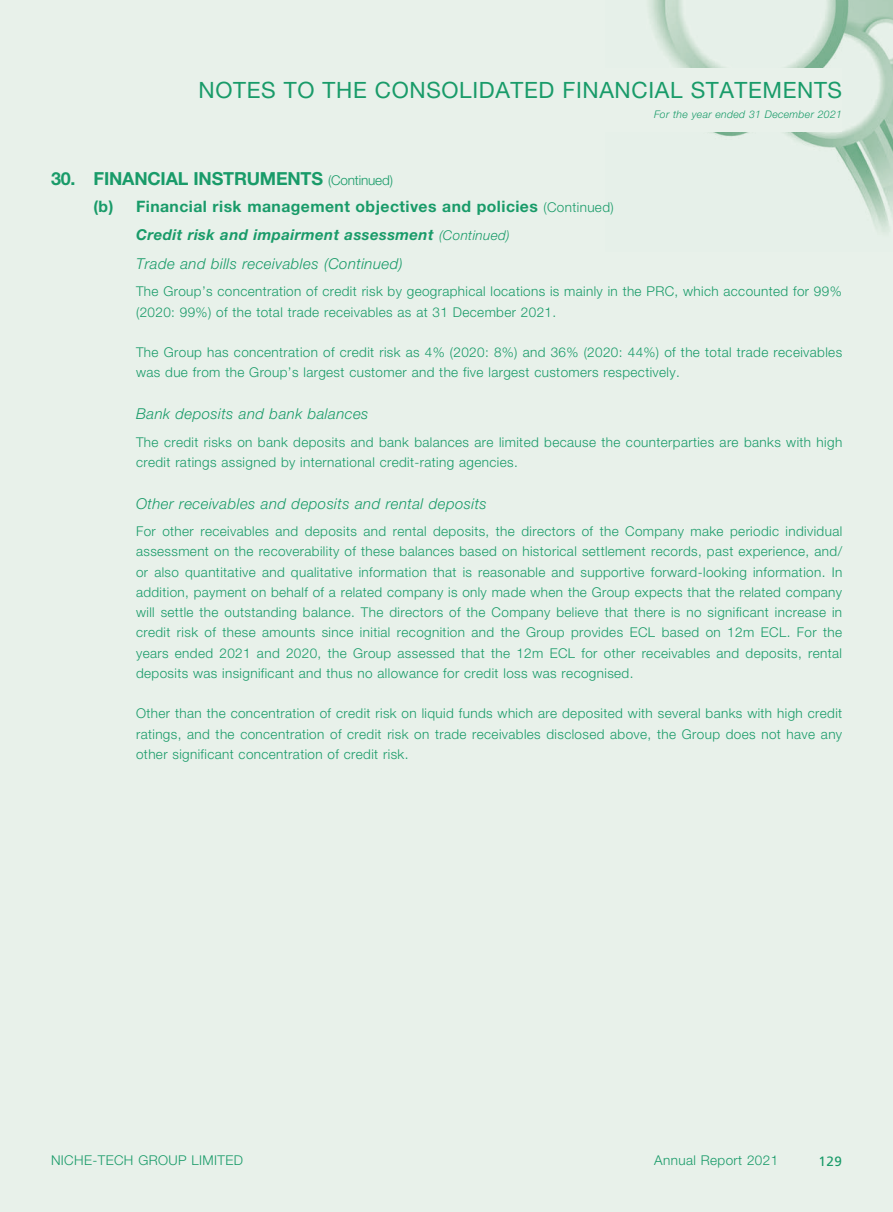
<style>
.page{position:relative;width:893px;height:1212px;background:#e8f1ea}
.page>*{position:absolute;margin:0;border:0;box-sizing:border-box;transform-origin:0 0}
.t1{font:22.5px "Helvetica Neue LT Std";letter-spacing:.03em;color:#199b69}
.t2{font:700 18px "Helvetica Neue LT Std";letter-spacing:-.01em;color:#199b69}
.t3{font:700 15.75px "Helvetica Neue LT Std";letter-spacing:.03em;color:#199b69}
.t4{font:italic 300 15px/28.8px "Helvetica Neue LT Std";letter-spacing:.03em;color:#199b69}
.t5{font:300 13.5px/20.2px "Helvetica Neue LT Std";letter-spacing:.03em;color:#199b69}
.t6{font:13.5px "Frutiger LT Std";color:#199b69}
.t7{font:italic 300 10.5px "Helvetica Neue LT Std";letter-spacing:.03em;color:#199b69}
.s1{font-weight:300;font-size:13.5px}
.s2{font-weight:700}
.s3{font-size:13.5px}
</style>
<div class="page">
<img style="left:649px;top:0;width:244px;height:232px">
<div style="left:51px;top:68px;width:791px;height:64px;background:#e8f1ea"></div>
<h1 class="t1" style="left:199px;top:77px;width:645px">NOTES TO THE CONSOLIDATED FINANCIAL STATEMENTS</h1>
<p class="t7" style="left:654px;top:108px;width:190px">For the year ended 31 December 2021</p>
<h2 class="t2" style="left:51px;top:167px;width:343px">30. FINANCIAL INSTRUMENTS <span class="s1">(Continued)</span></h2>
<p class="t3" style="left:94px;top:197px;width:522px">(b) Financial risk management objectives and policies <span class="s1">(Continued)</span></p>
<p class="t4" style="left:136px;top:220px;width:375px"><span class="s2">Credit risk and impairment assessment</span> <span class="s3">(Continued)<br></span>Trade and bills receivables (Continued)</p>
<p class="t5" style="left:136px;top:281px;width:707px">The Group’s concentration of credit risk by geographical locations is mainly in the PRC, which accounted for 99% (2020: 99%) of the total trade receivables as at 31 December 2021.</p>
<p class="t5" style="left:136px;top:342px;width:708px">The Group has concentration of credit risk as 4% (2020: 8%) and 36% (2020: 44%) of the total trade receivables was due from the Group’s largest customer and the five largest customers respectively.</p>
<p class="t4" style="left:136px;top:399px;width:234px">Bank deposits and bank balances</p>
<p class="t5" style="left:136px;top:431px;width:708px">The credit risks on bank deposits and bank balances are limited because the counterparties are banks with high credit ratings assigned by international credit-rating agencies.</p>
<p class="t4" style="left:136px;top:489px;width:352px">Other receivables and deposits and rental deposits</p>
<p class="t5" style="left:136px;top:521px;width:708px;text-align:justify">For other receivables and deposits and rental deposits, the directors of the Company make periodic individual assessment on the recoverability of these balances based on historical settlement records, past experience, and/ or also quantitative and qualitative information that is reasonable and supportive forward-looking information. In addition, payment on behalf of a related company is only made when the Group expects that the related company will settle the outstanding balance. The directors of the Company believe that there is no significant increase in credit risk of these amounts since initial recognition and the Group provides ECL based on 12m ECL. For the years ended 2021 and 2020, the Group assessed that the 12m ECL for other receivables and deposits, rental deposits was insignificant and thus no allowance for credit loss was recognised.</p>
<p class="t5" style="left:136px;top:703px;width:708px;text-align:justify">Other than the concentration of credit risk on liquid funds which are deposited with several banks with high credit ratings, and the concentration of credit risk on trade receivables disclosed above, the Group does not have any other significant concentration of credit risk.</p>
<p class="t5" style="left:51px;top:1150px;width:193px">NICHE-TECH GROUP LIMITED</p>
<p class="t5" style="left:654px;top:1150px;width:125px">Annual Report 2021</p>
<p class="t6" style="left:818px;top:1153px;width:25px">129</p>
</div>
